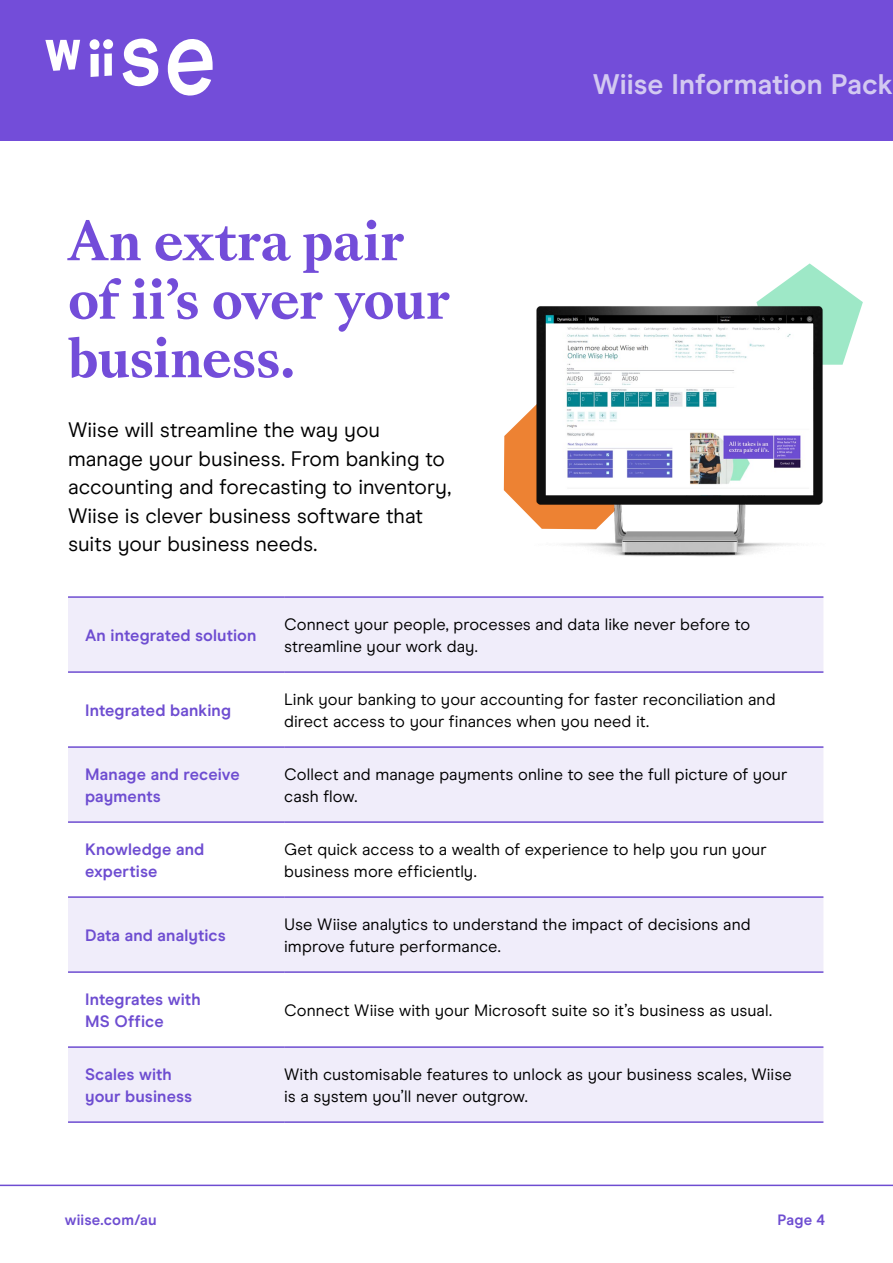
<style>
.page{position:relative;width:893px;height:1263px;background:#fff}
.page>*{position:absolute;margin:0;border:0;box-sizing:border-box;transform-origin:0 0}
.t1{font:700 51px/58.5px "Sang Bleu Versailles";letter-spacing:-.01em;color:#734dd9}
.t2{font:700 28.35px "Modern Era";color:#d3c9f1}
.t3{font:21px/28.5px "Modern Era";color:#000}
.t4{font:16.5px/22.5px "Modern Era";letter-spacing:.005em;color:#000}
.t5{font:700 16.5px/22.5px "Modern Era";letter-spacing:.005em;color:#6e4dd1}
.t6{font:700 15px "Modern Era";letter-spacing:.01em;color:#6e4dd1}
</style>
<div class="page">
<div style="left:0;top:0;width:893px;height:141px;background:#734dd9"></div>
<svg style="left:123px;top:38px;width:35px;height:49px"></svg>
<svg style="left:91px;top:53px;width:21px;height:24px"></svg>
<svg style="left:45px;top:40px;width:35px;height:31px"></svg>
<div style="left:90px;top:39px;width:10px;height:11px;background:#fff;border-radius:50%"></div>
<div style="left:103px;top:39px;width:10px;height:10px;background:#fff;border-radius:50%"></div>
<svg style="left:168px;top:39px;width:45px;height:57px"></svg>
<hr style="left:0;top:1184px;width:893px;height:2px;background:#6e4dd1">
<svg style="left:68px;top:598px;width:755px;height:523px;fill:#f0edfa"></svg>
<hr style="left:68px;top:596px;width:216px;height:2px;background:#6e4dd1">
<hr style="left:284px;top:596px;width:539px;height:2px;background:#6e4dd1">
<hr style="left:68px;top:671px;width:216px;height:2px;background:#6e4dd1">
<hr style="left:284px;top:671px;width:539px;height:2px;background:#6e4dd1">
<hr style="left:68px;top:746px;width:216px;height:2px;background:#6e4dd1">
<hr style="left:284px;top:746px;width:539px;height:2px;background:#6e4dd1">
<hr style="left:68px;top:821px;width:216px;height:2px;background:#6e4dd1">
<hr style="left:284px;top:821px;width:539px;height:2px;background:#6e4dd1">
<hr style="left:68px;top:896px;width:216px;height:2px;background:#6e4dd1">
<hr style="left:284px;top:896px;width:539px;height:2px;background:#6e4dd1">
<hr style="left:68px;top:971px;width:216px;height:2px;background:#6e4dd1">
<hr style="left:284px;top:971px;width:539px;height:2px;background:#6e4dd1">
<hr style="left:68px;top:1046px;width:216px;height:2px;background:#6e4dd1">
<hr style="left:284px;top:1046px;width:539px;height:2px;background:#6e4dd1">
<hr style="left:68px;top:1121px;width:216px;height:2px;background:#6e4dd1">
<hr style="left:284px;top:1121px;width:539px;height:2px;background:#6e4dd1">
<svg style="left:756px;top:263px;width:107px;height:102px"></svg>
<svg style="left:504px;top:406px;width:31px;height:116px"></svg>
<img style="left:535px;top:305px;width:291px;height:252px">
<h1 class="t1" style="left:68px;top:214px;width:383px">An extra pair of ii’s over your business.</h1>
<p class="t3" style="left:68px;top:416px;width:385px">Wiise will streamline the way you manage your business. From banking to accounting and forecasting to inventory, Wiise is clever business software that suits your business needs.</p>
<h2 class="t2" style="left:593px;top:67px;width:302px">Wiise Information Pack</h2>
<p class="t5" style="left:85px;top:624px;width:173px">An integrated solution</p>
<p class="t4" style="left:284px;top:613px;width:468px">Connect your people, processes and data like never before to streamline your work day.</p>
<p class="t5" style="left:85px;top:699px;width:148px">Integrated banking</p>
<p class="t4" style="left:284px;top:688px;width:493px">Link your banking to your accounting for faster reconciliation and direct access to your finances when you need it.</p>
<p class="t5" style="left:85px;top:763px;width:156px">Manage and receive payments</p>
<p class="t4" style="left:284px;top:763px;width:505px">Collect and manage payments online to see the full picture of your cash flow.</p>
<p class="t5" style="left:85px;top:838px;width:121px">Knowledge and expertise</p>
<p class="t4" style="left:284px;top:838px;width:484px">Get quick access to a wealth of experience to help you run your business more efficiently.</p>
<p class="t5" style="left:85px;top:924px;width:142px">Data and analytics</p>
<p class="t4" style="left:284px;top:913px;width:468px">Use Wiise analytics to understand the impact of decisions and improve future performance.</p>
<p class="t5" style="left:85px;top:988px;width:117px">Integrates with<br>MS Office</p>
<p class="t4" style="left:284px;top:999px;width:489px">Connect Wiise with your Microsoft suite so it’s business as usual.</p>
<p class="t5" style="left:85px;top:1063px;width:109px">Scales with your business</p>
<p class="t4" style="left:284px;top:1063px;width:509px">With customisable features to unlock as your business scales, Wiise is a system you’ll never outgrow.</p>
<p class="t6" style="left:65px;top:1211px;width:93px">wiise.com/au</p>
<p class="t6" style="left:777px;top:1211px;width:49px">Page 4</p>
</div>
